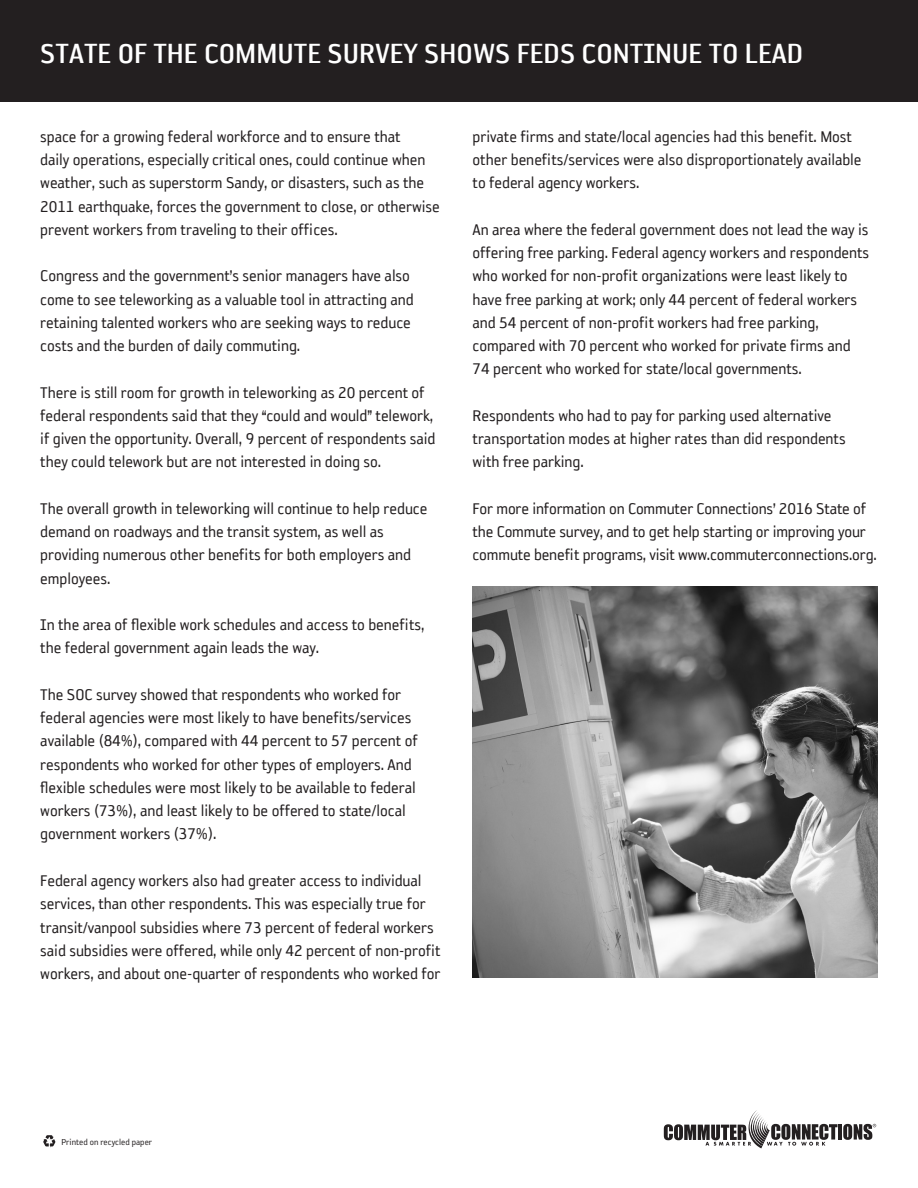
<style>
.page{position:relative;width:918px;height:1188px;background:#fff}
.page>*{position:absolute;margin:0;border:0;box-sizing:border-box;transform-origin:0 0}
.t1{font:31.5px "Reykjavik One B Gauge";color:#fff}
.t2{font:18px/23.2px "Reykjavik One A Gauge";letter-spacing:-.005em;color:#231f20}
.t3{font:9.9px "Reykjavik One A Gauge";color:#231f20}
</style>
<div class="page">
<hr style="left:838px;top:1124px;width:4px;height:15px;background:#231f20">
<svg style="left:663px;top:1110px;width:174px;height:38px"></svg>
<svg style="left:843px;top:1124px;width:33px;height:16px"></svg>
<svg style="left:43px;top:1135px;width:12px;height:12px"></svg>
<div style="left:0;top:0;width:917px;height:101px;background:#231f20"></div>
<img style="left:472px;top:586px;width:405px;height:391px">
<h1 class="t1" style="left:40px;top:37px;width:764px">STATE OF THE COMMUTE SURVEY SHOWS FEDS CONTINUE TO LEAD</h1>
<p class="t2" style="left:40px;top:125px;width:401px">space for a growing federal workforce and to ensure that<br>daily operations, especially critical ones, could continue when weather, such as superstorm Sandy, or disasters, such as the 2011 earthquake, forces the government to close, or otherwise prevent workers from traveling to their offices.</p>
<p class="t2" style="left:40px;top:264px;width:375px">Congress and the government’s senior managers have also come to see teleworking as a valuable tool in attracting and retaining talented workers who are seeking ways to reduce costs and the burden of daily commuting.</p>
<p class="t2" style="left:40px;top:381px;width:396px">There is still room for growth in teleworking as 20 percent of federal respondents said that they “could and would” telework, if given the opportunity. Overall, 9 percent of respondents said they could telework but are not interested in doing so.</p>
<p class="t2" style="left:40px;top:497px;width:388px">The overall growth in teleworking will continue to help reduce demand on roadways and the transit system, as well as providing numerous other benefits for both employers and employees.</p>
<p class="t2" style="left:40px;top:613px;width:385px">In the area of flexible work schedules and access to benefits, the federal government again leads the way.</p>
<p class="t2" style="left:40px;top:683px;width:379px">The SOC survey showed that respondents who worked for federal agencies were most likely to have benefits/services available (84%), compared with 44 percent to 57 percent of respondents who worked for other types of employers. And flexible schedules were most likely to be available to federal workers (73%), and least likely to be offered to state/local government workers (37%).</p>
<p class="t2" style="left:40px;top:869px;width:402px">Federal agency workers also had greater access to individual services, than other respondents. This was especially true for transit/vanpool subsidies where 73 percent of federal workers said subsidies were offered, while only 42 percent of non-profit workers, and about one-quarter of respondents who worked for</p>
<p class="t2" style="left:472px;top:125px;width:390px">private firms and state/local agencies had this benefit. Most other benefits/services were also disproportionately available to federal agency workers.</p>
<p class="t2" style="left:472px;top:218px;width:398px">An area where the federal government does not lead the way is offering free parking. Federal agency workers and respondents who worked for non-profit organizations were least likely to have free parking at work; only 44 percent of federal workers and 54 percent of non-profit workers had free parking, compared with 70 percent who worked for private firms and 74 percent who worked for state/local governments.</p>
<p class="t2" style="left:472px;top:404px;width:374px">Respondents who had to pay for parking used alternative transportation modes at higher rates than did respondents with free parking.</p>
<p class="t2" style="left:472px;top:497px;width:405px">For more information on Commuter Connections’ 2016 State of the Commute survey, and to get help starting or improving your commute benefit programs, visit www.commuterconnections.org.</p>
<p class="t3" style="left:61px;top:1136px;width:92px">Printed on recycled paper</p>
</div>
